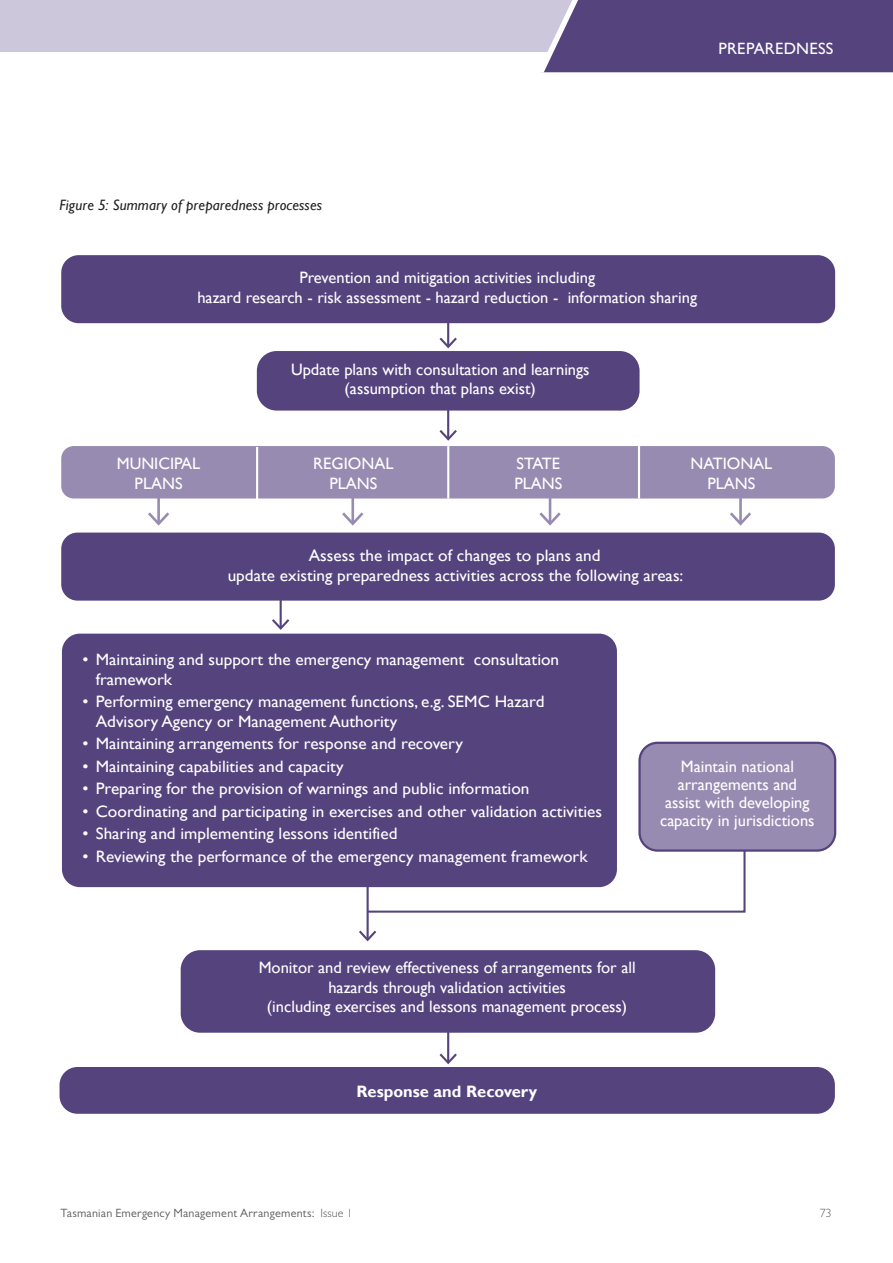
<style>
.page{position:relative;width:893px;height:1263px;background:#fff}
.page>*{position:absolute;margin:0;border:0;box-sizing:border-box;transform-origin:0 0}
.t1{font:16.5px/19.5px "Gill Sans";color:#fff;scale:1.04 1}
.t2{font:16.5px/19.8px "Gill Sans";color:#fff;text-align:center}
.t3{font:700 16.5px "Gill Sans";color:#fff}
.t4{font:500 16.5px "Gill Sans MT Pro";letter-spacing:.01em;color:#fff}
.Figure_Caption{font:italic 15px "Gill Sans";letter-spacing:.01em;color:#231f20}
.t5{font:12px "Gill Sans MT Pro";letter-spacing:.025em;color:#58595b}
.t6{font:300 12px "Gill Sans MT Pro";color:#58595b}
.s1{font-weight:300}
</style>
<div class="page">
<div style="left:0;top:0;width:893px;height:52px;background:#ccc7da"></div>
<svg style="left:540px;top:0;width:353px;height:73px;background:#5e4d85"></svg>
<hr style="left:447px;top:1002px;width:2px;height:60px;background:#55437e">
<svg style="left:439px;top:1053px;width:18px;height:11px"></svg>
<hr style="left:367px;top:797px;width:2px;height:142px;background:#55437e">
<svg style="left:359px;top:930px;width:17px;height:11px"></svg>
<hr style="left:447px;top:397px;width:2px;height:41px;background:#55437e">
<svg style="left:439px;top:430px;width:18px;height:11px"></svg>
<hr style="left:447px;top:305px;width:2px;height:41px;background:#55437e">
<svg style="left:439px;top:338px;width:18px;height:10px"></svg>
<svg style="left:366px;top:839px;width:380px;height:75px"></svg>
<hr style="left:157px;top:495px;width:3px;height:28px;background:#978bb1">
<svg style="left:148px;top:512px;width:21px;height:14px"></svg>
<div style="left:257px;top:351px;width:383px;height:60px;background:#55437e;border-radius:20px"></div>
<div style="left:640px;top:743px;width:195px;height:107px;background:#978bb1;border-radius:18px"></div>
<div style="left:638px;top:742px;width:198px;height:110px;border:2px solid #55437e;border-radius:18px"></div>
<div style="left:62px;top:634px;width:555px;height:253px;background:#55437e;border-radius:18px"></div>
<div style="left:181px;top:950px;width:534px;height:83px;background:#55437e;border-radius:19px"></div>
<div style="left:60px;top:1067px;width:775px;height:47px;background:#55437e;border-radius:18px"></div>
<div style="left:61px;top:255px;width:774px;height:68px;background:#55437e;border-radius:17px"></div>
<hr style="left:351px;top:495px;width:3px;height:28px;background:#978bb1">
<svg style="left:342px;top:512px;width:21px;height:14px"></svg>
<hr style="left:549px;top:495px;width:2px;height:28px;background:#978bb1">
<svg style="left:539px;top:512px;width:22px;height:14px"></svg>
<hr style="left:739px;top:495px;width:3px;height:28px;background:#978bb1">
<svg style="left:730px;top:512px;width:21px;height:14px"></svg>
<div style="left:61px;top:446px;width:774px;height:52px;background:#978bb1;border-radius:12px"></div>
<hr style="left:256px;top:447px;width:2px;height:52px;background:#fff">
<hr style="left:447px;top:446px;width:2px;height:52px;background:#fff">
<hr style="left:638px;top:446px;width:2px;height:52px;background:#fff">
<div style="left:61px;top:533px;width:774px;height:68px;background:#55437e;border-radius:16px"></div>
<hr style="left:280px;top:586px;width:2px;height:42px;background:#55437e">
<svg style="left:272px;top:619px;width:17px;height:11px"></svg>
<p class="t4" style="left:719px;top:39px;width:116px">PREPAREDNESS</p>
<p class="Figure_Caption" style="left:60px;top:196px;width:264px">Figure 5: Summary of preparedness processes</p>
<p class="t2" style="left:197px;top:268px;width:501px">Prevention and mitigation activities including<br>hazard research - risk assessment - hazard reduction - information sharing</p>
<p class="t2" style="left:291px;top:359px;width:300px">Update plans with consultation and learnings (assumption that plans exist)</p>
<p class="t2" style="left:117px;top:454px;width:85px">MUNICIPAL<br>PLANS</p>
<p class="t2" style="left:313px;top:454px;width:82px">REGIONAL<br>PLANS</p>
<p class="t2" style="left:514px;top:454px;width:49px;text-align:left">STATE<br>PLANS</p>
<p class="t2" style="left:690px;top:454px;width:83px">NATIONAL<br>PLANS</p>
<p class="t1" style="left:228px;top:546px;width:440px;text-align:center">Assess the impact of changes to plans and<br>update existing preparedness activities across the following areas:</p>
<p class="t1" style="left:96px;top:650px;width:447px;text-indent:-13px">• Maintaining and support the emergency management consultation framework</p>
<p class="t1" style="left:96px;top:692px;width:433px;text-indent:-13px">• Performing emergency management functions, e.g. SEMC Hazard<br>Advisory Agency or Management Authority</p>
<p class="t1" style="left:82px;top:734px;width:367px">• Maintaining arrangements for response and recovery</p>
<p class="t1" style="left:82px;top:757px;width:253px">• Maintaining capabilities and capacity</p>
<p class="t1" style="left:82px;top:779px;width:431px">• Preparing for the provision of warnings and public information</p>
<p class="t1" style="left:82px;top:802px;width:501px">• Coordinating and participating in exercises and other validation activities</p>
<p class="t1" style="left:82px;top:824px;width:304px">• Sharing and implementing lessons identified</p>
<p class="t1" style="left:82px;top:847px;width:487px">• Reviewing the performance of the emergency management framework</p>
<p class="t2" style="left:660px;top:758px;width:156px;line-height:18px">Maintain national arrangements and assist with developing capacity in jurisdictions</p>
<p class="t2" style="left:259px;top:958px;width:378px">Monitor and review effectiveness of arrangements for all hazards through validation activities<br>(including exercises and lessons management process)</p>
<p class="t3" style="left:356px;top:1081px;width:182px">Response and Recovery</p>
<p class="t5" style="left:60px;top:1206px;width:294px">Tasmanian Emergency Management Arrangements: <span class="s1">Issue 1</span></p>
<p class="t6" style="left:820px;top:1206px;width:14px">73</p>
</div>
